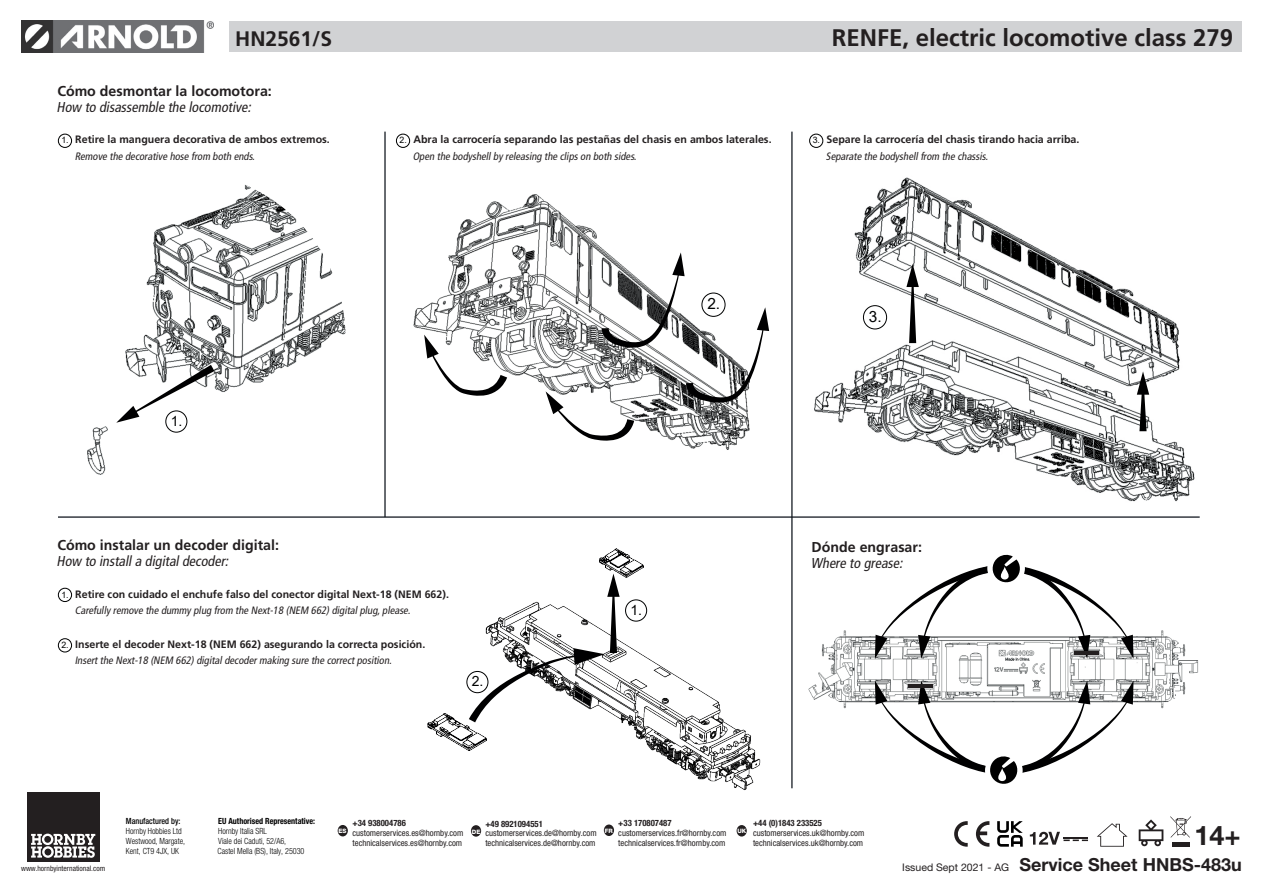
<style>
.page{position:relative;width:1263px;height:893px;background:#fff}
.page>*{position:absolute;margin:0;border:0;box-sizing:border-box;transform-origin:0 0}
.t1{font:700 27px "Helvetica Neue LT Std";color:#231f20}
.t2{font:700 24px "Frutiger LT Std";color:#231f20}
.t3{font:700 21px "Frutiger LT Std";color:#231f20}
.t4{font:700 18px "Helvetica Neue LT Std";color:#231f20}
.t5{font:15.45px "Arial";color:#000202}
.t6{font:italic condensed 14.25px "Frutiger LT Std";color:#231f20}
.t7{font:700 14.25px "Frutiger LT Std";color:#231f20}
.t8{font:14.1px "Arial";color:#000202}
.t9{font:italic condensed 10.8px/16.4px "Frutiger LT Std";color:#231f20}
.t10{font:700 10.8px "Frutiger LT Std";color:#231f20}
.t11{font:8.85px "Arial";color:#000202}
.t12{font:condensed 8.7px/9.9px "Helvetica Neue LT Std";color:#231f20}
.t13{font:700 condensed 8.7px "Helvetica Neue LT Std";color:#231f20}
.t14{font:300 condensed 8.55px/10.2px "Helvetica Neue LT Std";color:#000001;scale:.95 1}
.t15{font:700 condensed 8.55px "Helvetica Neue LT Std";color:#000001;scale:.95 1}
.t16{font:500 condensed 8.55px "Helvetica Neue LT Std";color:#000001;scale:.95 1}
.t17{font:condensed 7.5px "Helvetica Neue LT Std";color:#231f20}
.t18{font:800 6px "Helvetica Neue LT Std";color:#fff}
.s1{font-family:"Arial";font-style:normal;font-stretch:normal;font-size:8.85px;color:#000202}
.s2{font-weight:700;font-style:normal;font-stretch:normal}
.s3{font-weight:400;font-size:10.5px}
</style>
<div class="page">
<div style="left:27px;top:792px;width:72px;height:70px;background:#231f20"></div>
<svg style="left:31px;top:834px;width:64px;height:24px"></svg>
<svg style="left:954px;top:821px;width:14px;height:26px"></svg>
<svg style="left:976px;top:821px;width:13px;height:26px"></svg>
<svg style="left:1030px;top:832px;width:58px;height:13px"></svg>
<svg style="left:1170px;top:816px;width:21px;height:22px"></svg>
<hr style="left:1172px;top:842px;width:17px;height:4px;background:#231f20">
<svg style="left:1139px;top:819px;width:24px;height:27px"></svg>
<svg style="left:1097px;top:823px;width:30px;height:24px"></svg>
<svg style="left:997px;top:821px;width:26px;height:26px"></svg>
<img style="left:21px;top:21px;width:192px;height:32px">
<div style="left:338px;top:825px;width:10px;height:11px;background:#231f20;border-radius:50%"></div>
<div style="left:604px;top:824px;width:10px;height:12px;background:#231f20;border-radius:50%"></div>
<div style="left:471px;top:825px;width:10px;height:12px;background:#231f20;border-radius:50%"></div>
<div style="left:736px;top:825px;width:11px;height:11px;background:#231f20;border-radius:50%"></div>
<img style="left:808px;top:630px;width:391px;height:79px">
<svg style="left:875px;top:554px;width:258px;height:105px"></svg>
<svg style="left:875px;top:680px;width:258px;height:104px"></svg>
<hr style="left:1074px;top:651px;width:25px;height:3px;background:#231f20">
<img style="left:814px;top:177px;width:381px;height:325px">
<svg style="left:906px;top:264px;width:13px;height:79px"></svg>
<svg style="left:1137px;top:371px;width:12px;height:60px"></svg>
<img style="left:413px;top:194px;width:324px;height:256px">
<div style="left:863px;top:305px;width:24px;height:24px;border:1px solid #000202;border-radius:50%"></div>
<svg style="left:424px;top:335px;width:83px;height:61px"></svg>
<svg style="left:546px;top:252px;width:223px;height:189px"></svg>
<img style="left:87px;top:185px;width:259px;height:290px">
<svg style="left:116px;top:365px;width:98px;height:58px"></svg>
<div style="left:165px;top:411px;width:22px;height:21px;border:1px solid #000202;border-radius:50%"></div>
<div style="left:58px;top:134px;width:14px;height:14px;border:1px solid #000202;border-radius:50%"></div>
<div style="left:396px;top:134px;width:14px;height:14px;border:1px solid #000202;border-radius:50%"></div>
<div style="left:809px;top:134px;width:14px;height:14px;border:1px solid #000202;border-radius:50%"></div>
<hr style="left:384px;top:132px;width:2px;height:385px;background:#0f151d">
<hr style="left:791px;top:132px;width:1px;height:656px;background:#0f151d">
<hr style="left:58px;top:516px;width:1142px;height:2px;background:#0f151d">
<img style="left:428px;top:713px;width:58px;height:37px">
<img style="left:599px;top:548px;width:45px;height:29px">
<img style="left:486px;top:602px;width:275px;height:188px">
<svg style="left:469px;top:574px;width:151px;height:148px"></svg>
<div style="left:625px;top:600px;width:22px;height:21px;border:1px solid #000202;border-radius:50%"></div>
<div style="left:467px;top:671px;width:21px;height:22px;border:1px solid #000202;border-radius:50%"></div>
<div style="left:58px;top:588px;width:14px;height:14px;border:1px solid #000202;border-radius:50%"></div>
<div style="left:58px;top:638px;width:14px;height:14px;border:1px solid #000202;border-radius:50%"></div>
<hr style="left:908px;top:685px;width:25px;height:3px;background:#231f20">
<div style="left:229px;top:21px;width:1013px;height:31px;background:#d1d2d4"></div>
<p class="t3" style="left:235px;top:27px;width:98px">HN2561/S</p>
<p class="t2" style="left:832px;top:23px;width:403px">RENFE, electric locomotive class 279</p>
<h3 class="t7" style="left:57px;top:82px;width:216px">Cómo desmontar la locomotora:</h3>
<h3 class="t6" style="left:57px;top:99px;width:199px">How to disassemble the locomotive:</h3>
<p class="t10" style="left:75px;top:133px;width:256px">Retire la manguera decorativa de ambos extremos.</p>
<p class="t10" style="left:413px;top:133px;width:360px">Abra la carrocería separando las pestañas del chasis en ambos laterales.</p>
<p class="t10" style="left:826px;top:133px;width:254px">Separe la carrocería del chasis tirando hacia arriba.</p>
<p class="t9" style="left:75px;top:148px;width:184px">Remove the decorative hose from both ends.</p>
<p class="t9" style="left:413px;top:148px;width:227px">Open the bodyshellby releasing the clipson both sides.</p>
<p class="t9" style="left:826px;top:148px;width:166px">Separate the bodyshellfrom the chassis.</p>
<p class="t11" style="left:61px;top:134px;width:9px">1.</p>
<p class="t11" style="left:399px;top:134px;width:9px">2.</p>
<p class="t11" style="left:813px;top:134px;width:9px">3.</p>
<h3 class="t8" style="left:171px;top:411px;width:13px">1.</h3>
<h3 class="t7" style="left:57px;top:536px;width:223px">Cómo instalar un decoder digital:</h3>
<h3 class="t6" style="left:57px;top:553px;width:176px">How to installa digitaldecoder:</h3>
<p class="t9" style="left:75px;top:586px;width:376px;text-indent:-13px"><span class="s1">1.</span> <span class="s2">Retire con cuidado el enchufe falso del conector digital Next-18 (NEM 662).<br></span>Carefully remove the dummy plug from the Next-18 (NEM 662)digitalplug,please.</p>
<p class="t9" style="left:75px;top:636px;width:352px;text-indent:-13px"><span class="s1">2.</span> <span class="s2">Inserte el decoder Next-18 (NEM 662) asegurando la correcta posición.<br></span>Insertthe Next-18 (NEM 662)digitaldecodermaking sure the correctposition.</p>
<h3 class="t8" style="left:472px;top:672px;width:13px">2.</h3>
<h3 class="t5" style="left:707px;top:293px;width:14px">2.</h3>
<h3 class="t8" style="left:630px;top:600px;width:13px">1.</h3>
<h3 class="t5" style="left:869px;top:306px;width:14px">3.</h3>
<h3 class="t7" style="left:811px;top:538px;width:112px">Dónde engrasar:</h3>
<h3 class="t6" style="left:811px;top:555px;width:96px">Where to grease:</h3>
<p class="t17" style="left:21px;top:864px;width:86px">www.hornbyinternational.com</p>
<p class="t16" style="left:126px;top:816px;width:59px">Manufactured by:</p>
<p class="t14" style="left:126px;top:826px;width:64px">Hornby Hobbies Ltd<br>Westwood, Margate,<br>Kent, CT9 4JX, UK</p>
<p class="t15" style="left:218px;top:816px;width:103px">EU Authorised Representative:</p>
<p class="t14" style="left:218px;top:826px;width:73px">Hornby Italia SRL<br>Viale dei Caduti, 52/A6,</p>
<p class="t14" style="left:218px;top:845px;width:93px">Castel Mella (BS), Italy, 25030</p>
<p class="t13" style="left:353px;top:818px;width:55px">+34 938004786</p>
<p class="t12" style="left:353px;top:828px;width:112px">customerservices.es@hornby.com technicalservices.es@hornby.com</p>
<p class="t18" style="left:338px;top:828px;width:10px">ES</p>
<p class="t13" style="left:485px;top:818px;width:59px">+49 8921094551</p>
<p class="t12" style="left:485px;top:828px;width:113px">customerservices.de@hornby.com technicalservices.de@hornby.com</p>
<p class="t18" style="left:472px;top:828px;width:10px">DE</p>
<p class="t13" style="left:618px;top:818px;width:55px">+33 170807487</p>
<p class="t12" style="left:618px;top:828px;width:110px">customerservices.fr@hornby.com technicalservices.fr@hornby.com</p>
<p class="t18" style="left:605px;top:827px;width:9px">FR</p>
<p class="t13" style="left:753px;top:818px;width:70px">+44 (0)1843 233525</p>
<p class="t12" style="left:753px;top:828px;width:113px">customerservices.uk@hornby.com technicalservices.uk@hornby.com</p>
<p class="t18" style="left:737px;top:828px;width:10px">UK</p>
<h1 class="t1" style="left:1194px;top:819px;width:48px">14+</h1>
<h3 class="t4" style="left:902px;top:853px;width:341px"><span class="s3">Issued Sept 2021 - AG</span> Service Sheet HNBS-483u</h3>
</div>
